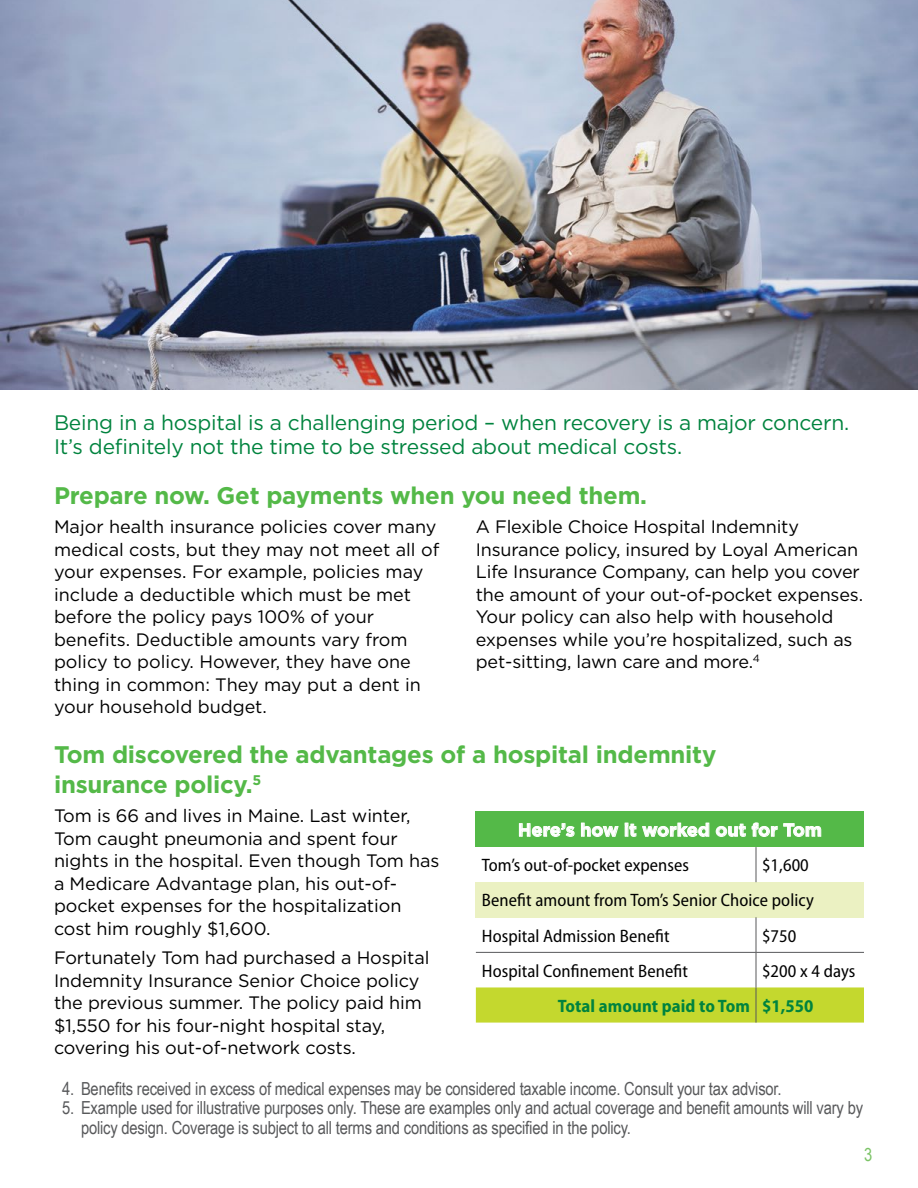
<style>
.page{position:relative;width:918px;height:1188px;background:#fff}
.page>*{position:absolute;margin:0;border:0;box-sizing:border-box;transform-origin:0 0}
.t1{font:700 24px/30px "Gotham";letter-spacing:-.01em;color:#54b948}
.t2{font:21px/24px "Gotham";letter-spacing:-.01em;color:#00833e}
.t3{font:18px/22.5px "Gotham";letter-spacing:-.005em;color:#000}
.t4{font:18px/19.5px "Arial Narrow";letter-spacing:-.01em;color:#58595b}
.t5{font:semi-condensed 18px/35.1px "Myriad Pro";letter-spacing:.005em;color:#000}
.t6{font:700 18px "Gotham";color:#fff}
.t7{font:700 semi-condensed 18px "Myriad Pro";letter-spacing:.005em;color:#00833e}
.t8{font:18px "Arial Narrow";color:#7bc366}
</style>
<div class="page">
<img style="left:0;top:0;width:918px;height:389px">
<div style="left:476px;top:811px;width:388px;height:36px;background:#54b948"></div>
<div style="left:476px;top:882px;width:388px;height:35px;background:#ebf1c2"></div>
<div style="left:476px;top:987px;width:388px;height:36px;background:#c4d82e"></div>
<hr style="left:756px;top:847px;width:1px;height:35px;background:#58595b">
<hr style="left:756px;top:917px;width:1px;height:35px;background:#58595b">
<hr style="left:476px;top:952px;width:280px;height:1px;background:#58595b">
<hr style="left:756px;top:952px;width:108px;height:1px;background:#58595b">
<hr style="left:756px;top:953px;width:1px;height:34px;background:#58595b">
<hr style="left:756px;top:987px;width:1px;height:36px;background:#58595b">
<svg style="left:519px;top:823px;width:56px;height:14px"></svg>
<svg style="left:581px;top:822px;width:38px;height:15px"></svg>
<svg style="left:625px;top:822px;width:85px;height:15px"></svg>
<svg style="left:716px;top:822px;width:106px;height:15px"></svg>
<p class="t2" style="left:54px;top:411px;width:797px">Being in a hospital is a challenging period – when recovery is a major concern.<br>It’s definitely not the time to be stressed about medical costs.</p>
<h1 class="t1" style="left:54px;top:480px;width:595px">Prepare now. Get payments when you need them.</h1>
<p class="t3" style="left:54px;top:515px;width:387px">Major health insurance policies cover many medical costs, but they may not meet all of your expenses. For example, policies may include a deductible which must be met before the policy pays 100% of your benefits. Deductible amounts vary from policy to policy. However, they have one thing in common: They may put a dent in your household budget.</p>
<p class="t3" style="left:476px;top:515px;width:389px">A Flexible Choice Hospital Indemnity Insurance policy, insured by Loyal American Life Insurance Company, can help you cover the amount of your out-of-pocket expenses.<br>Your policy can also help with household expenses while you’re hospitalized, such as pet-sitting, lawn care and more.<sup>4</sup></p>
<h1 class="t1" style="left:54px;top:739px;width:664px">Tom discovered the advantages of a hospital indemnity insurance policy.<sup>5</sup></h1>
<p class="t3" style="left:54px;top:804px;width:387px">Tom is 66 and lives in Maine. Last winter, Tom caught pneumonia and spent four nights in the hospital. Even though Tom has a Medicare Advantage plan, his out-of&shy;pocket expenses for the hospitalization cost him roughly $1,600.</p>
<p class="t3" style="left:54px;top:946px;width:377px">Fortunately Tom had purchased a Hospital Indemnity Insurance Senior Choice policy the previous summer. The policy paid him $1,550 for his four-night hospital stay, covering his out-of-network costs.</p>
<p class="t4" style="left:62px;top:1078px;width:721px">4. Benefits received in excess of medical expenses may be considered taxable income. Consult your tax advisor.</p>
<p class="t4" style="left:81px;top:1098px;width:784px;text-indent:-19px">5. Example used for illustrative purposes only. These are examples only and actual coverage and benefit amounts will vary by policy design. Coverage is subject to all terms and conditions as specified in the policy.</p>
<p class="t6" style="left:518px;top:818px;width:305px">Here’s how it worked out for Tom</p>
<p class="t5" style="left:482px;top:848px;width:209px">Tom’s out-of-pocket expenses</p>
<p class="t5" style="left:482px;top:848px;width:334px;text-indent:280px">$1,600<br>Benefit amount from Tom’s Senior Choice policy<br>Hospital Admission Benefit</p>
<p class="t5" style="left:762px;top:918px;width:36px">$750</p>
<p class="t5" style="left:482px;top:953px;width:208px">Hospital Confinement Benefit</p>
<p class="t5" style="left:762px;top:953px;width:95px">$200 x 4 days</p>
<p class="t7" style="left:558px;top:996px;width:257px">Total amount paid to Tom $1,550</p>
<p class="t8" style="left:864px;top:1141px;width:10px">3</p>
</div>
